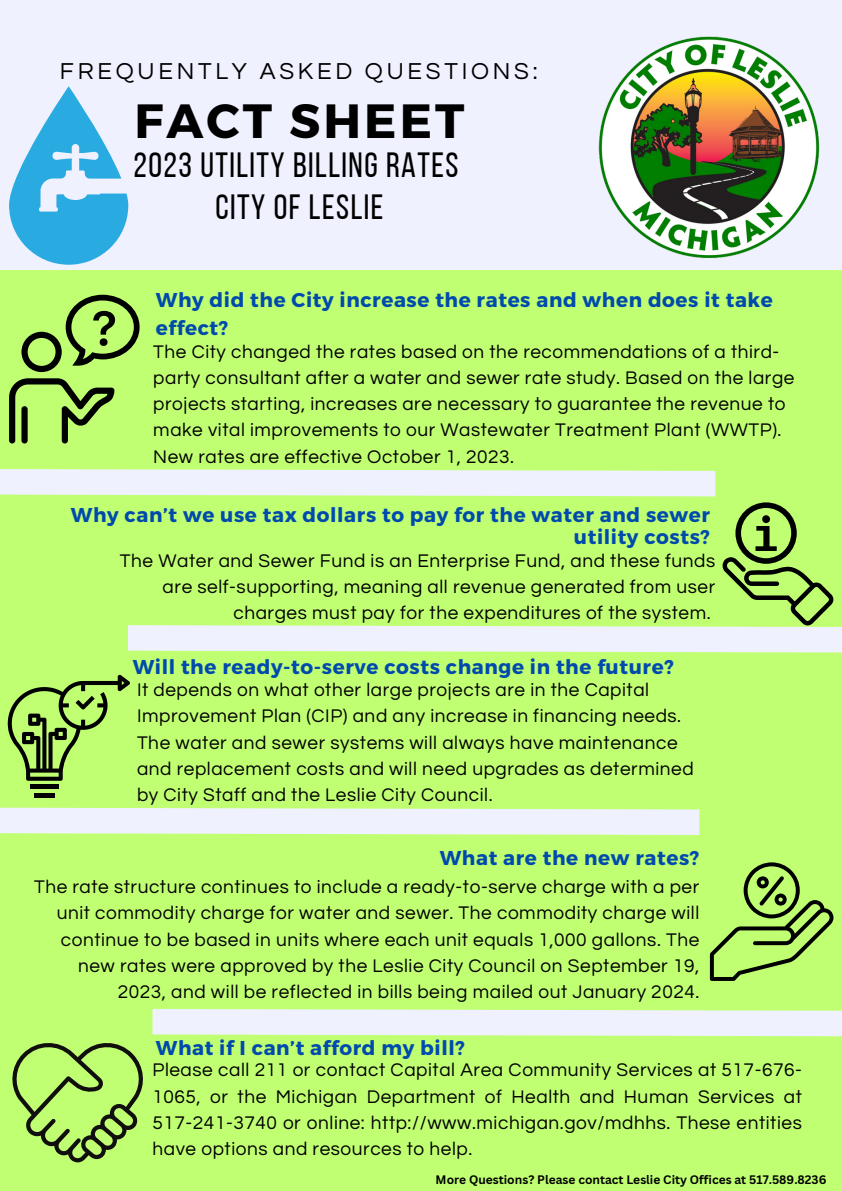
<style>
.page{position:relative;width:842px;height:1191px;background:#fff}
.page>*{position:absolute;margin:0;border:0;box-sizing:border-box;transform-origin:0 0}
.t1{font:700 48px "Montserrat";letter-spacing:.065em;color:#000}
.t2{font:35px "Bebas Neue";letter-spacing:.04em;color:#000}
.t3{font:24px "Questrial";letter-spacing:.155em;color:#000}
.t4{font:700 20px/27.7px "Montserrat";letter-spacing:.03em;color:#004aad}
.t5{font:19px/26.2px "Questrial";letter-spacing:.03em;color:#000}
.t6{font:700 12px "Canva Sans";color:#000}
</style>
<div class="page">
<div style="left:0;top:0;width:842px;height:1190px;background:#c1ff72"></div>
<div style="left:0;top:0;width:842px;height:269px;background:#f0f1ff"></div>
<svg style="left:0;top:797px;width:700px;height:38px"></svg>
<svg style="left:9px;top:86px;width:119px;height:179px"></svg>
<img style="left:598px;top:36px;width:222px;height:222px">
<svg style="left:9px;top:295px;width:131px;height:148px"></svg>
<svg style="left:0;top:469px;width:842px;height:184px"></svg>
<hr style="left:30px;top:784px;width:29px;height:4px;background:#000">
<hr style="left:34px;top:793px;width:21px;height:4px;background:#000">
<svg style="left:8px;top:674px;width:122px;height:106px"></svg>
<svg style="left:710px;top:862px;width:123px;height:118px"></svg>
<svg style="left:12px;top:1009px;width:830px;height:153px"></svg>
<p class="t3" style="left:60px;top:59px;width:479px">FREQUENTLY ASKED QUESTIONS:</p>
<p class="t1" style="left:135px;top:89px;width:331px">FACT SHEET</p>
<p class="t2" style="left:134px;top:150px;width:326px">2023 UTILITY BILLING RATES</p>
<p class="t2" style="left:216px;top:192px;width:169px">CITY OF LESLIE</p>
<p class="t4" style="left:156px;top:285px;width:618px">Why did the City increase the rates and when does it take effect?</p>
<p class="t5" style="left:153px;top:338px;width:643px">The City changed the rates based on the recommendations of a third&shy;party consultant after a water and sewer rate study. Based on the large projects starting, increases are necessary to guarantee the revenue to make vital improvements to our Wastewater Treatment Plant (WWTP).<br>New rates are effective October 1, 2023.</p>
<p class="t4" style="left:71px;top:500px;width:641px">Why can’t we use tax dollars to pay for the water and sewer</p>
<p class="t4" style="left:574px;top:522px;width:138px">utility costs?</p>
<p class="t5" style="left:120px;top:547px;width:597px;text-align:right">The Water and Sewer Fund is an Enterprise Fund, and these funds are self-supporting, meaning all revenue generated from user charges must pay for the expenditures of the system.</p>
<p class="t4" style="left:133px;top:651px;width:543px">Will the ready-to-serve costs change in the future?</p>
<p class="t5" style="left:137px;top:677px;width:558px">It depends on what other large projects are in the Capital Improvement Plan (CIP) and any increase in financing needs.<br>The water and sewer systems will always have maintenance and replacement costs and will need upgrades as determined by City Staff and the Leslie City Council.</p>
<p class="t4" style="left:440px;top:843px;width:261px">What are the new rates?</p>
<p class="t5" style="left:34px;top:874px;width:667px;text-align:right">The rate structure continues to include a ready-to-serve charge with a per unit commodity charge for water and sewer. The commodity charge will continue to be based in units where each unit equals 1,000 gallons. The new rates were approved by the Leslie City Council on September 19, 2023, and will be reflected in bills being mailed out January 2024.</p>
<p class="t4" style="left:156px;top:1033px;width:311px">What if I can’t afford my bill?</p>
<p class="t5" style="left:152px;top:1057px;width:651px;text-align:justify">Please call 211 or contact Capital Area Community Services at 517-676- 1065, or the Michigan Department of Health and Human Services at 517-241-3740 or online: http://www.michigan.gov/mdhhs. These entities have options and resources to help.</p>
<p class="t6" style="left:436px;top:1171px;width:392px">More Questions? Please contact Leslie City Offices at 517.589.8236</p>
</div>
